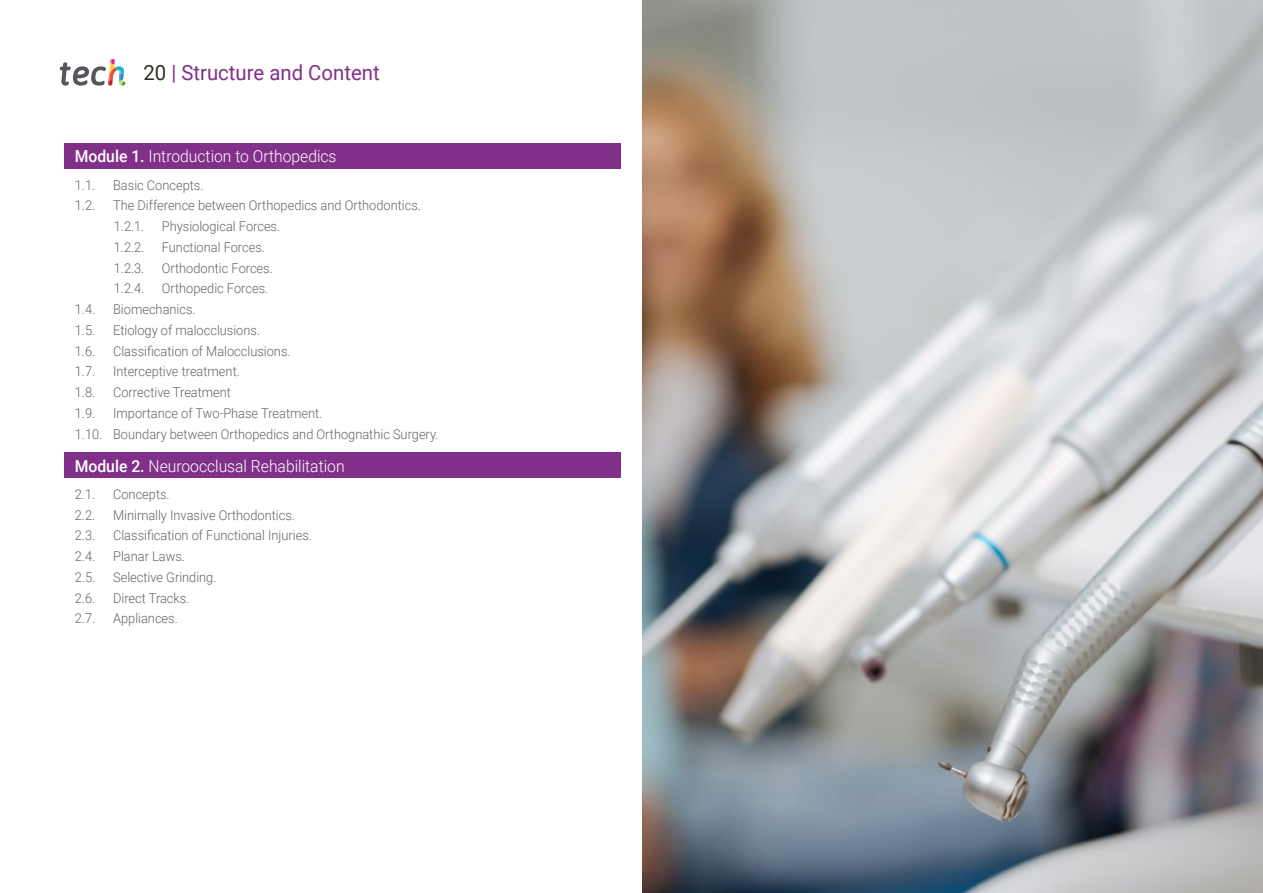
<style>
.page{position:relative;width:1263px;height:893px;background:#fff}
.page>*{position:absolute;margin:0;border:0;box-sizing:border-box;transform-origin:0 0}
.t1{font:21px "Roboto";color:#813089}
.t2{font:300 16.5px "Roboto";color:#fff;scale:.95 1}
.t3{font:300 13.5px/20.7px "Roboto";color:#61646a;scale:.95 1}
.s1{color:#312e20}
.s2{font-weight:500}
</style>
<div class="page">
<div style="left:64px;top:144px;width:557px;height:25px;background:#813089"></div>
<div style="left:64px;top:453px;width:557px;height:25px;background:#813089"></div>
<img style="left:642px;top:0;width:621px;height:893px">
<svg style="left:60px;top:59px;width:65px;height:27px"></svg>
<h1 class="t1" style="left:144px;top:57px;width:238px"><span class="s1">20</span> | Structure and Content</h1>
<p class="t2" style="left:75px;top:145px;width:277px"><span class="s2">Module 1.</span> Introduction to Orthopedics</p>
<p class="t3" style="left:75px;top:174px;width:23px">1.1.</p>
<p class="t3" style="left:113px;top:174px;width:97px">Basic Concepts.</p>
<p class="t3" style="left:75px;top:195px;width:23px">1.2.</p>
<p class="t3" style="left:113px;top:195px;width:325px">The Difference between Orthopedics and Orthodontics.<br>1.2.1.</p>
<p class="t3" style="left:162px;top:215px;width:126px">Physiological Forces.</p>
<p class="t3" style="left:114px;top:236px;width:34px">1.2.2.</p>
<p class="t3" style="left:162px;top:236px;width:110px">Functional Forces.</p>
<p class="t3" style="left:114px;top:257px;width:34px">1.2.3.</p>
<p class="t3" style="left:162px;top:257px;width:118px">Orthodontic Forces.</p>
<p class="t3" style="left:114px;top:278px;width:34px">1.2.4.</p>
<p class="t3" style="left:162px;top:278px;width:113px">Orthopedic Forces.</p>
<p class="t3" style="left:75px;top:298px;width:23px">1.4.</p>
<p class="t3" style="left:113px;top:298px;width:88px">Biomechanics.</p>
<p class="t3" style="left:75px;top:319px;width:23px">1.5.</p>
<p class="t3" style="left:113px;top:319px;width:156px">Etiology of malocclusions.</p>
<p class="t3" style="left:75px;top:340px;width:23px">1.6.</p>
<p class="t3" style="left:113px;top:340px;width:188px">Classification of Malocclusions.</p>
<p class="t3" style="left:75px;top:361px;width:23px">1.7.</p>
<p class="t3" style="left:113px;top:361px;width:135px">Interceptive treatment.</p>
<p class="t3" style="left:75px;top:381px;width:23px">1.8.</p>
<p class="t3" style="left:113px;top:381px;width:126px">Corrective Treatment</p>
<p class="t3" style="left:75px;top:402px;width:23px">1.9.</p>
<p class="t3" style="left:75px;top:402px;width:384px;text-indent:38px">Importance of Two-Phase Treatment.<br>1.10. Boundary between Orthopedics and Orthognathic Surgery.</p>
<p class="t2" style="left:75px;top:454px;width:285px"><span class="s2">Module 2.</span> Neuroocclusal Rehabilitation</p>
<p class="t3" style="left:75px;top:483px;width:23px">2.1.</p>
<p class="t3" style="left:113px;top:483px;width:61px">Concepts.</p>
<p class="t3" style="left:75px;top:504px;width:23px">2.2.</p>
<p class="t3" style="left:113px;top:504px;width:193px">Minimally Invasive Orthodontics.</p>
<p class="t3" style="left:75px;top:525px;width:23px">2.3.</p>
<p class="t3" style="left:113px;top:525px;width:211px">Classification of Functional Injuries.</p>
<p class="t3" style="left:75px;top:545px;width:23px">2.4.</p>
<p class="t3" style="left:113px;top:545px;width:77px">Planar Laws.</p>
<p class="t3" style="left:75px;top:566px;width:23px">2.5.</p>
<p class="t3" style="left:113px;top:566px;width:110px">Selective Grinding.</p>
<p class="t3" style="left:75px;top:587px;width:23px">2.6.</p>
<p class="t3" style="left:113px;top:587px;width:82px">Direct Tracks.</p>
<p class="t3" style="left:75px;top:608px;width:23px">2.7.</p>
<p class="t3" style="left:113px;top:608px;width:70px">Appliances.</p>
</div>
